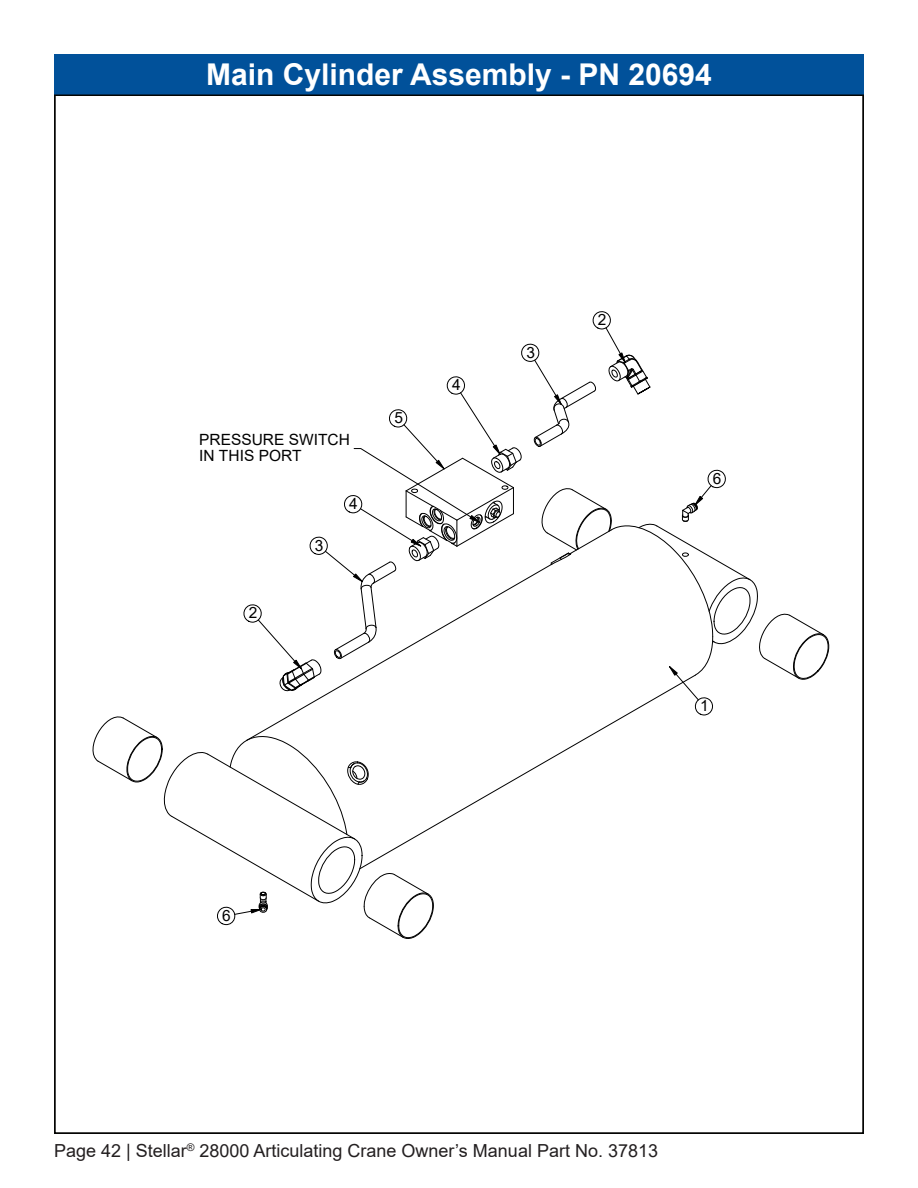
<style>
.page{position:relative;width:918px;height:1188px;background:#fff}
.page>*{position:absolute;margin:0;border:0;box-sizing:border-box;transform-origin:0 0}
.TOC_Page_Heading_White{font:700 30px "Arial";color:#fff}
.t1{font:18px "Arial";color:#231f20}
.t2{font:15.45px "Arial";color:#000}
</style>
<div class="page">
<div style="left:54px;top:54px;width:810px;height:40px;background:#01519a"></div>
<svg style="left:92px;top:311px;width:738px;height:628px"></svg>
<p class="TOC_Page_Heading_White" style="left:206px;top:53px;width:507px">Main Cylinder Assembly - PN 20694</p>
<p class="t2" style="left:199px;top:429px;width:152px">PRESSURE SWITCH</p>
<p class="t2" style="left:199px;top:445px;width:104px">IN THIS PORT</p>
<p class="t2" style="left:249px;top:602px;width:10px">2</p>
<p class="t2" style="left:315px;top:535px;width:10px">3</p>
<p class="t2" style="left:349px;top:493px;width:10px">4</p>
<p class="t2" style="left:394px;top:407px;width:10px">5</p>
<p class="t2" style="left:452px;top:374px;width:10px">4</p>
<p class="t2" style="left:527px;top:342px;width:10px">3</p>
<p class="t2" style="left:598px;top:309px;width:10px">2</p>
<p class="t2" style="left:222px;top:905px;width:10px">6</p>
<p class="t2" style="left:713px;top:468px;width:10px">6</p>
<p class="t2" style="left:700px;top:695px;width:10px">1</p>
<p class="t1" style="left:54px;top:1139px;width:606px">Page 42 | Stellar<sup>®</sup> 28000 Articulating Crane Owner’s Manual Part No. 37813</p>
</div>
